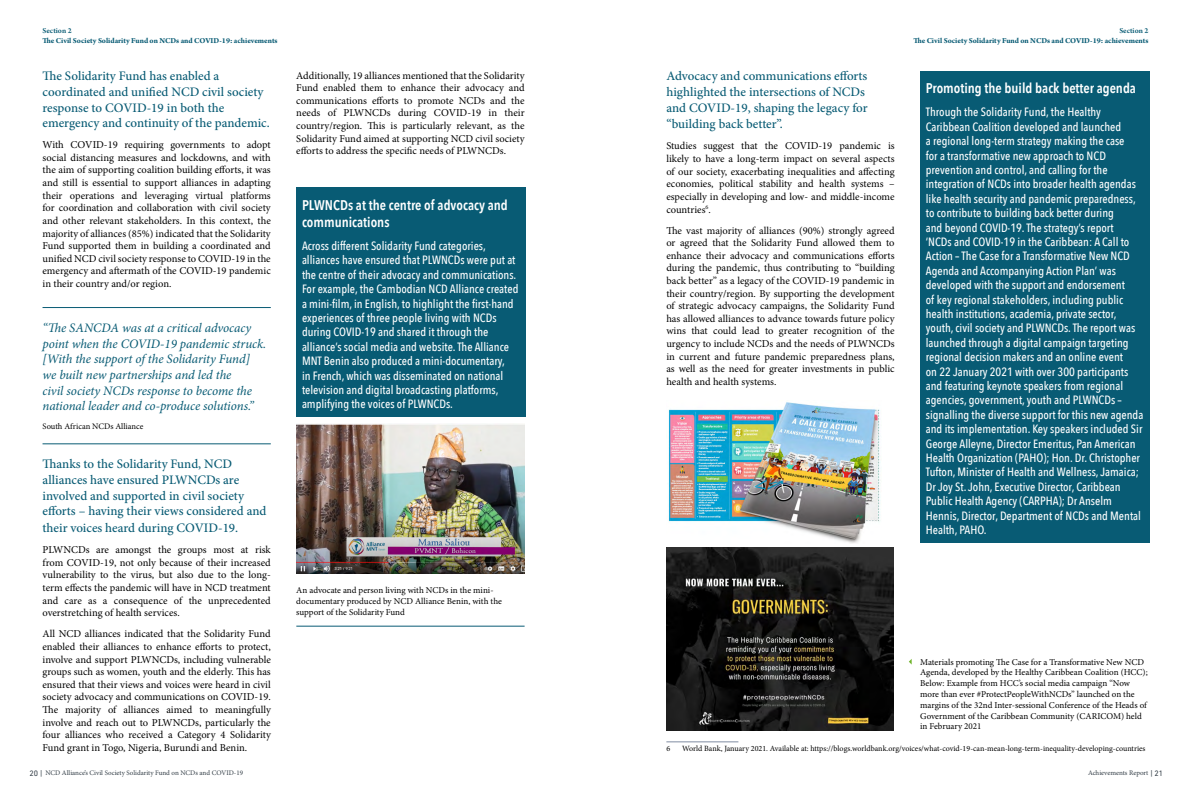
<style>
.page{position:relative;width:1191px;height:794px;background:#fff}
.page>*{position:absolute;margin:0;border:0;box-sizing:border-box;transform-origin:0 0}
.TIT_destado{font:600 14px/16.8px "Avenir Next Condensed";color:#fff}
.TIT_03{font:500 13px/15.6px "Minion Pro";color:#085b74}
.Intro{font:italic 13px/15.6px "Minion Pro";letter-spacing:-.005em;color:#085b74}
.Destacado_txt{font:500 12px/14.4px "Avenir Next Condensed";color:#fff}
.TXT_01{font:10.5px/12.6px "Minion Pro";color:#000;text-align:justify}
.texto_foto{font:9px/10.8px "Minion Pro";color:#000}
.firma_citas{font:8.5px "Minion Pro";color:#000}
.Referencias{font:8px "Minion Pro";color:#000}
.t1{font:700 8px "Arno Pro";color:#085b74}
.t2{font:600 8px "Arno Pro";color:#085b74}
.t3{font:7px "Minion Pro";color:#333e47}
.s1{font-family:"DIN Next LT Pro";font-size:8px}
</style>
<div class="page">
<hr style="left:666px;top:741px;width:72px;height:1px;background:#808ca2">
<div style="left:920px;top:71px;width:229px;height:471px;background:#085b74"></div>
<hr style="left:43px;top:307px;width:228px;height:1px;background:#085b74">
<hr style="left:43px;top:443px;width:228px;height:1px;background:#085b74">
<div style="left:296px;top:188px;width:230px;height:229px;background:#085b74"></div>
<img style="left:296px;top:424px;width:228px;height:149px">
<hr style="left:296px;top:625px;width:228px;height:1px;background:#085b74">
<img style="left:668px;top:402px;width:213px;height:141px">
<img style="left:666px;top:547px;width:227px;height:183px">
<p class="t2" style="left:43px;top:26px;width:31px">Section 2</p>
<p class="t1" style="left:43px;top:36px;width:237px">The Civil Society Solidarity Fund on NCDs and COVID-19: achievements</p>
<p class="TIT_03" style="left:43px;top:68px;width:229px">The Solidarity Fund has enabled a coordinated and unified NCD civil society response to COVID-19 in both the emergency and continuity of the pandemic.</p>
<p class="TXT_01" style="left:43px;top:139px;width:230px">With COVID-19 requiring governments to adopt social distancing measures and lockdowns, and with the aim of supporting coalition building efforts, it was and still is essential to support alliances in adapting their operations and leveraging virtual platforms for coordination and collaboration with civil society and other relevant stakeholders. In this context, the majority of alliances (85%) indicated that the Solidarity Fund supported them in building a coordinated and unified NCD civil society response to COVID-19 in the emergency and aftermath of the COVID-19 pandemic in their country and/or region.</p>
<p class="Intro" style="left:43px;top:320px;width:225px">“The SANCDA was at a critical advocacy point when the COVID-19 pandemic struck. [With the support of the Solidarity Fund] we built new partnerships and led the<br>civil society NCDs response to become the national leader and co-produce solutions.”</p>
<p class="firma_citas" style="left:43px;top:420px;width:102px">South African NCDs Alliance</p>
<p class="TIT_03" style="left:43px;top:456px;width:225px">Thanks to the Solidarity Fund, NCD alliances have ensured PLWNCDs are involved and supported in civil society efforts – having their views considered and</p>
<p class="TIT_03" style="left:43px;top:520px;width:197px">their voices heard during COVID-19.</p>
<p class="TXT_01" style="left:43px;top:543px;width:230px">PLWNCDs are amongst the groups most at risk from COVID-19, not only because of their increased vulnerability to the virus, but also due to the long&shy;term effects the pandemic will have in NCD treatment and care as a consequence of the unprecedented overstretching of health services.</p>
<p class="TXT_01" style="left:43px;top:627px;width:230px">All NCD alliances indicated that the Solidarity Fund enabled their alliances to enhance efforts to protect, involve and support PLWNCDs, including vulnerable groups such as women, youth and the elderly. This has ensured that their views and voices were heard in civil society advocacy and communications on COVID-19.<br>The majority of alliances aimed to meaningfully involve and reach out to PLWNCDs, particularly the four alliances who received a Category 4 Solidarity Fund grant in Togo, Nigeria, Burundi and Benin.</p>
<p class="TXT_01" style="left:296px;top:69px;width:230px">Additionally, 19 alliances mentioned that the Solidarity Fund enabled them to enhance their advocacy and communications efforts to promote NCDs and the needs of PLWNCDs during COVID-19 in their country/region. This is particularly relevant, as the Solidarity Fund aimed at supporting NCD civil society efforts to address the specific needs of PLWNCDs.</p>
<p class="TIT_destado" style="left:302px;top:197px;width:207px">PLWNCDs at the centre of advocacy and communications</p>
<p class="Destacado_txt" style="left:302px;top:238px;width:218px">Across different Solidarity Fund categories, alliances have ensured that PLWNCDs were put at the centre of their advocacy and communications.<br>For example, the Cambodian NCD Alliance created a mini-film, in English, to highlight the first-hand experiences of three people living with NCDs during COVID-19 and shared it through the alliance’s social media and website. The Alliance MNT Benin also produced a mini-documentary,<br>in French, which was disseminated on national television and digital broadcasting platforms, amplifying the voices of PLWNCDs.</p>
<p class="texto_foto" style="left:296px;top:584px;width:207px">An advocate and person living with NCDs in the mini&shy;documentary produced by NCD Alliance Benin, with the support of the Solidarity Fund</p>
<p class="TIT_03" style="left:666px;top:68px;width:203px">Advocacy and communications efforts highlighted the intersections of NCDs and COVID-19, shaping the legacy for</p>
<p class="TIT_03" style="left:666px;top:116px;width:118px">“building back better”.</p>
<p class="TXT_01" style="left:666px;top:140px;width:230px">Studies suggest that the COVID-19 pandemic is likely to have a long-term impact on several aspects of our society, exacerbating inequalities and affecting economies, political stability and health systems – especially in developing and low- and middle-income countries<sup>6</sup>.</p>
<p class="TXT_01" style="left:666px;top:224px;width:230px">The vast majority of alliances (90%) strongly agreed or agreed that the Solidarity Fund allowed them to enhance their advocacy and communications efforts during the pandemic, thus contributing to “building back better” as a legacy of the COVID-19 pandemic in their country/region. By supporting the development of strategic advocacy campaigns, the Solidarity Fund has allowed alliances to advance towards future policy wins that could lead to greater recognition of the urgency to include NCDs and the needs of PLWNCDs in current and future pandemic preparedness plans, as well as the need for greater investments in public health and health systems.</p>
<p class="t2" style="left:1119px;top:26px;width:31px">Section 2</p>
<p class="t1" style="left:913px;top:36px;width:237px">The Civil Society Solidarity Fund on NCDs and COVID-19: achievements</p>
<p class="TIT_destado" style="left:926px;top:80px;width:212px">Promoting the build back better agenda</p>
<p class="Destacado_txt" style="left:926px;top:105px;width:219px">Through the Solidarity Fund, the Healthy Caribbean Coalition developed and launched<br>a regional long-term strategy making the case<br>for a transformative new approach to NCD prevention and control, and calling for the integration of NCDs into broader health agendas like health security and pandemic preparedness, to contribute to building back better during<br>and beyond COVID-19. The strategy’s report<br>‘NCDs and COVID-19 in the Caribbean: A Call to Action – The Case for a Transformative New NCD Agenda and Accompanying Action Plan’ was developed with the support and endorsement<br>of key regional stakeholders, including public health institutions, academia, private sector, youth, civil society and PLWNCDs. The report was launched through a digital campaign targeting regional decision makers and an online event<br>on 22 January 2021 with over 300 participants and featuring keynote speakers from regional agencies, government, youth and PLWNCDs – signalling the diverse support for this new agenda and its implementation. Key speakers included Sir George Alleyne, Director Emeritus, Pan American Health Organization (PAHO); Hon. Dr. Christopher Tufton, Minister of Health and Wellness, Jamaica; Dr Joy St. John, Executive Director, Caribbean Public Health Agency (CARPHA); Dr Anselm Hennis, Director, Department of NCDs and Mental Health, PAHO.</p>
<p class="texto_foto" style="left:920px;top:656px;width:229px">Materials promoting The Case for a Transformative New NCD Agenda, developed by the Healthy Caribbean Coalition (HCC); Below: Example from HCC’s social media campaign “Now more than ever #ProtectPeopleWithNCDs” launched on the margins of the 32nd Inter-sessional Conference of the Heads of Government of the Caribbean Community (CARICOM) held in February 2021</p>
<p class="Referencias" style="left:666px;top:743px;width:5px">6</p>
<p class="Referencias" style="left:682px;top:743px;width:465px">World Bank, January 2021. Available at: https://blogs.worldbank.org/voices/what-covid-19-can-mean-long-term-inequality-developing-countries</p>
<p class="t3" style="left:30px;top:768px;width:215px"><span class="s1">20 |</span> NCD Alliance’s Civil Society Solidarity Fund on NCDs and COVID-19</p>
<p class="t3" style="left:1088px;top:768px;width:77px">Achievements Report <span class="s1">| 21</span></p>
</div>
